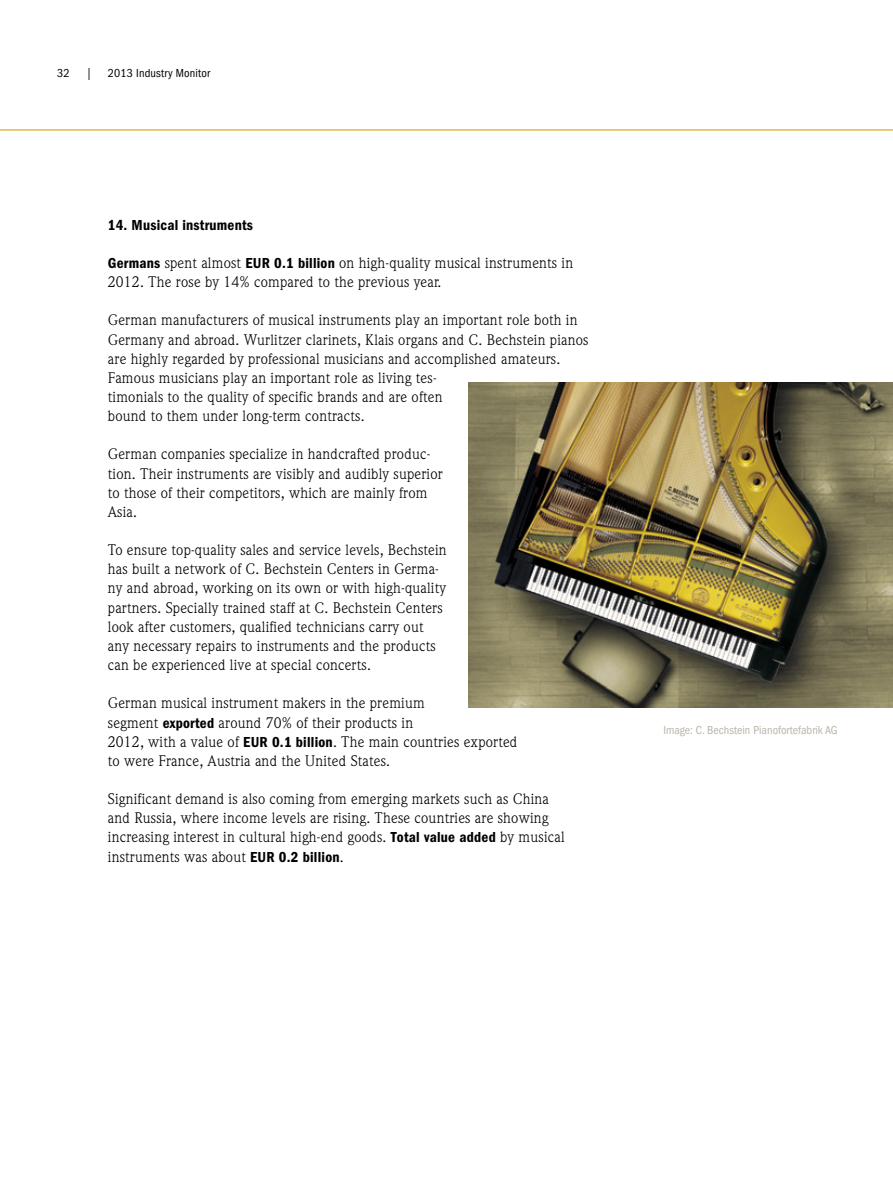
<style>
.page{position:relative;width:893px;height:1191px;background:#fff}
.page>*{position:absolute;margin:0;border:0;box-sizing:border-box;transform-origin:0 0}
.t1{font:15px/19.2px "RB Weidemann";letter-spacing:.015em;color:#000}
.t2{font:600 15px "RB Franklin Cond";letter-spacing:.015em;color:#000}
.t3{font:12px "RB Franklin Cond";color:#bbb5ab}
.t4{font:12px "RB Franklin Cond";letter-spacing:.015em;color:#000}
.s1{font-family:"RB Franklin Cond";font-weight:600}
</style>
<div class="page">
<hr style="left:0;top:129px;width:893px;height:2px;background:#e0ad20">
<img style="left:468px;top:383px;width:425px;height:324px">
<p class="t4" style="left:57px;top:66px;width:14px">32</p>
<p class="t4" style="left:86px;top:66px;width:7px">|</p>
<p class="t4" style="left:108px;top:66px;width:104px">2013 Industry Monitor</p>
<p class="t2" style="left:108px;top:216px;width:147px">14. Musical instruments</p>
<p class="t1" style="left:108px;top:253px;width:467px"><span class="s1">Germans</span> spent almost <span class="s1">EUR 0.1 billion</span> on high-quality musical instruments in<br>2012. The rose by 14% compared to the previous year.</p>
<p class="t1" style="left:108px;top:310px;width:482px">German manufacturers of musical instruments play an important role both in Germany and abroad. Wurlitzer clarinets, Klais organs and C. Bechstein pianos are highly regarded by professional musicians and accomplished amateurs.<br>Famous musicians play an important role as living tes-<br>timonials to the quality of specific brands and are often<br>bound to them under long-term contracts.</p>
<p class="t1" style="left:108px;top:444px;width:336px">German companies specialize in handcrafted produc&shy;tion. Their instruments are visibly and audibly superior to those of their competitors, which are mainly from Asia.</p>
<p class="t1" style="left:108px;top:540px;width:340px">To ensure top-quality sales and service levels, Bechstein has built a network of C. Bechstein Centers in Germa&shy;ny and abroad, working on its own or with high-quality partners. Specially trained staff at C. Bechstein Centers look after customers, qualified technicians carry out any necessary repairs to instruments and the products can be experienced live at special concerts.</p>
<p class="t1" style="left:108px;top:693px;width:411px">German musical instrument makers in the premium<br>segment <span class="s1">exported</span> around 70% of their products in<br>2012, with a value of <span class="s1">EUR 0.1 billion</span>. The main countries exported to were France, Austria and the United States.</p>
<p class="t1" style="left:108px;top:789px;width:458px">Significant demand is also coming from emerging markets such as China and Russia, where income levels are rising. These countries are showing increasing interest in cultural high-end goods. <span class="s1">Total value added</span> by musical instruments was about <span class="s1">EUR 0.2 billion</span>.</p>
<p class="t3" style="left:663px;top:723px;width:176px">Image: C. Bechstein Pianofortefabrik AG</p>
</div>
